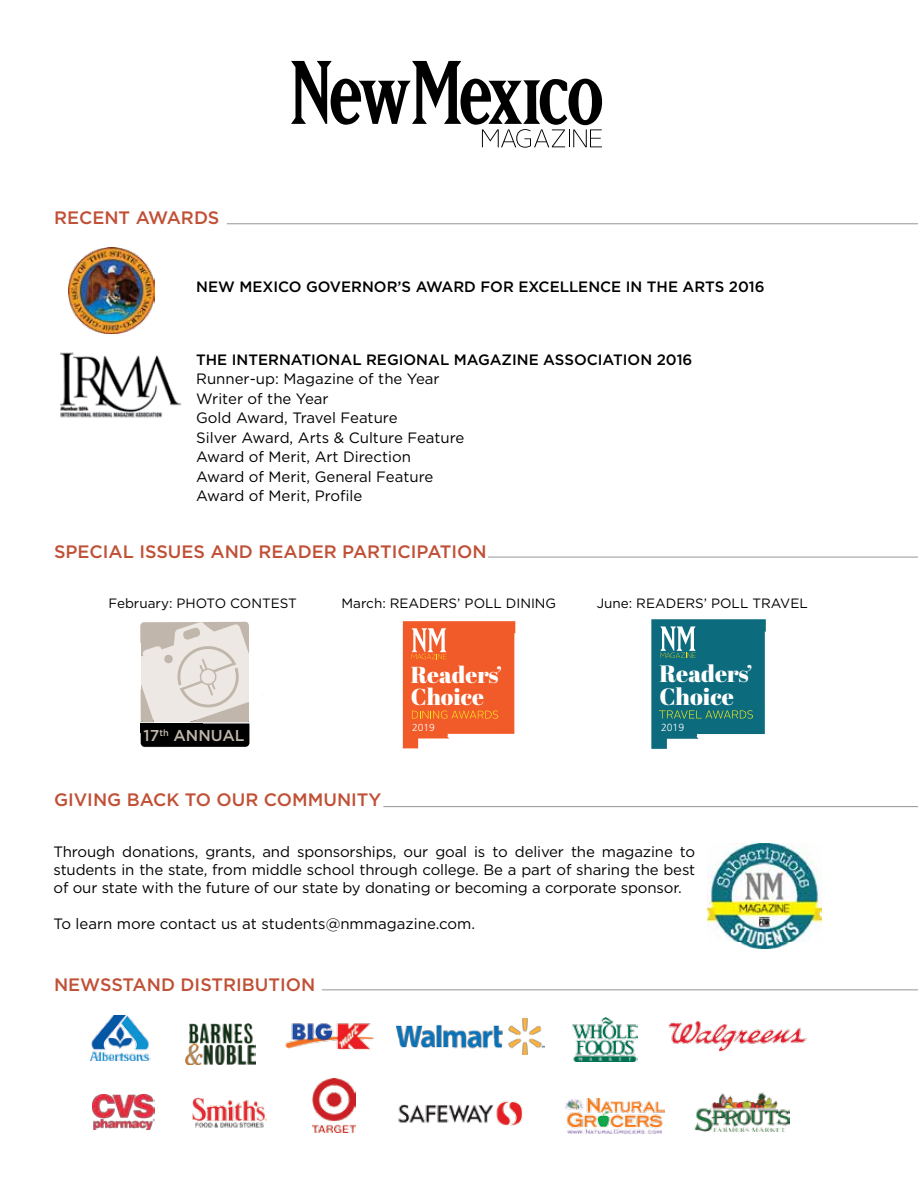
<style>
.page{position:relative;width:918px;height:1188px;background:#fff}
.page>*{position:absolute;margin:0;border:0;box-sizing:border-box;transform-origin:0 0}
.t1{font:23.55px/22.4px "Abril Fatface";color:#fff}
.t2{font:23.1px/22px "Abril Fatface";color:#fff}
.t3{font:500 18px "Gotham";color:#c05036}
.t4{font:500 15.75px "Gotham";color:#c1b6ab}
.t5{font:15px/19.5px "Gotham";color:#000;text-align:justify}
.t6{font:500 15px "Gotham";color:#000}
.t7{font:13.5px "Gotham";color:#000}
.t8{font:300 10.35px "Frutiger LT Std";color:#fff}
.t9{font:300 10.2px "Frutiger LT Std";color:#fff}
</style>
<div class="page">
<hr style="left:227px;top:223px;width:691px;height:1px;background:#939598">
<hr style="left:322px;top:989px;width:596px;height:1px;background:#939598">
<img style="left:90px;top:1016px;width:61px;height:44px">
<img style="left:185px;top:1023px;width:71px;height:41px">
<img style="left:285px;top:1023px;width:89px;height:27px">
<img style="left:92px;top:1094px;width:62px;height:36px">
<img style="left:398px;top:1100px;width:125px;height:26px">
<img style="left:192px;top:1097px;width:74px;height:31px">
<img style="left:313px;top:1078px;width:42px;height:54px">
<img style="left:565px;top:1099px;width:99px;height:35px">
<img style="left:695px;top:1092px;width:94px;height:40px">
<img style="left:396px;top:1019px;width:149px;height:35px">
<img style="left:668px;top:1020px;width:138px;height:32px">
<img style="left:573px;top:1017px;width:64px;height:45px">
<hr style="left:488px;top:557px;width:430px;height:1px;background:#939598">
<svg style="left:403px;top:621px;width:112px;height:127px;background:#f26f42"></svg>
<svg style="left:651px;top:619px;width:115px;height:130px;background:#2e808c"></svg>
<svg style="left:140px;top:621px;width:110px;height:127px;background:#b8b2ad"></svg>
<svg style="left:291px;top:61px;width:311px;height:87px"></svg>
<img style="left:60px;top:352px;width:122px;height:66px">
<img style="left:69px;top:248px;width:85px;height:85px">
<hr style="left:383px;top:806px;width:535px;height:1px;background:#939598">
<img style="left:707px;top:844px;width:114px;height:104px">
<p class="t3" style="left:54px;top:207px;width:167px">RECENT AWARDS</p>
<p class="t6" style="left:196px;top:278px;width:570px">NEW MEXICO GOVERNOR’S AWARD FOR EXCELLENCE IN THE ARTS 2016</p>
<p class="t6" style="left:196px;top:351px;width:498px">THE INTERNATIONAL REGIONAL MAGAZINE ASSOCIATION 2016</p>
<p class="t5" style="left:196px;top:369px;width:270px;text-align:left">Runner-up: Magazine of the Year<br>Writer of the Year<br>Gold Award, Travel Feature<br>Silver Award, Arts &amp; Culture Feature<br>Award of Merit, Art Direction<br>Award of Merit, General Feature<br>Award of Merit, Profile</p>
<p class="t3" style="left:54px;top:542px;width:434px">SPECIAL ISSUES AND READER PARTICIPATION</p>
<p class="t7" style="left:108px;top:595px;width:190px">February: PHOTO CONTEST</p>
<p class="t7" style="left:342px;top:595px;width:216px">March: READERS’ POLL DINING</p>
<p class="t7" style="left:597px;top:595px;width:213px">June: READERS’ POLL TRAVEL</p>
<p class="t4" style="left:144px;top:726px;width:102px">17<sup>th</sup> ANNUAL</p>
<p class="t3" style="left:54px;top:790px;width:329px">GIVING BACK TO OUR COMMUNITY</p>
<h2 class="t2" style="left:411px;top:663px;width:93px">Readers’<br>Choice</h2>
<p class="t9" style="left:412px;top:722px;width:24px">2019</p>
<h1 class="t1" style="left:659px;top:662px;width:95px">Readers’<br>Choice</h1>
<p class="t8" style="left:661px;top:722px;width:25px">2019</p>
<p class="t5" style="left:54px;top:843px;width:643px;line-height:18px">Through donations, grants, and sponsorships, our goal is to deliver the magazine to students in the state, from middle school through college. Be a part of sharing the best of our state with the future of our state by donating or becoming a corporate sponsor.</p>
<p class="t5" style="left:54px;top:914px;width:423px">To learn more contact us at students@nmmagazine.com.</p>
<p class="t3" style="left:54px;top:974px;width:263px">NEWSSTAND DISTRIBUTION</p>
</div>
